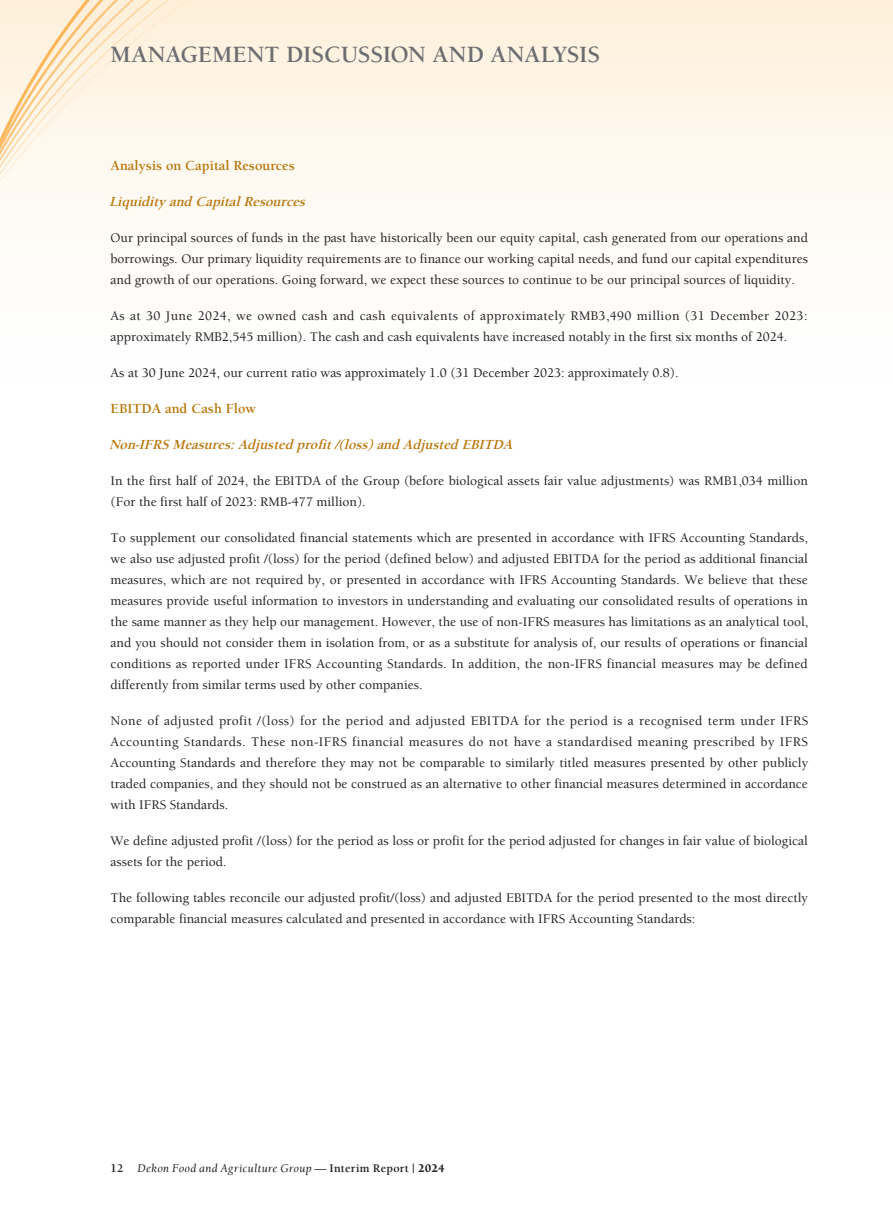
<style>
.page{position:relative;width:893px;height:1212px;background:#fff}
.page>*{position:absolute;margin:0;border:0;box-sizing:border-box;transform-origin:0 0}
.t1{font:700 24px "Berkeley Std";letter-spacing:-.01em;color:#6c6d70}
._05_____H3{font:italic 700 14.25px "Berkeley Std";color:#b8770c}
._04___H2{font:700 14.25px "Berkeley Std";color:#b8770c}
._01_Body_Text{font:500 13.5px/21px "Berkeley Std";color:#231f20}
.t2{font:italic 12px "Berkeley Std";letter-spacing:.025em;color:#231f20}
.s1{font-weight:700;font-style:normal}
.s2{font-weight:900;font-style:normal}
</style>
<div class="page">
<img style="left:0;top:0;width:893px;height:213px">
<h1 class="t1" style="left:111px;top:42px;width:491px">MANAGEMENT DISCUSSION AND ANALYSIS</h1>
<p class="_04___H2" style="left:111px;top:158px;width:186px">Analysis on Capital Resources</p>
<p class="_05_____H3" style="left:109px;top:194px;width:202px">Liquidity and CapitalResources</p>
<p class="_01_Body_Text" style="left:111px;top:228px;width:699px;text-align:justify">Our principal sources of funds in the past have historically been our equity capital, cash generated from our operations and borrowings. Our primary liquidity requirements are to finance our working capital needs, and fund our capital expenditures and growth of our operations. Going forward, we expect these sources to continue to be our principal sources of liquidity.</p>
<p class="_01_Body_Text" style="left:111px;top:306px;width:698px">As at 30 June 2024, we owned cash and cash equivalents of approximately RMB3,490 million (31 December 2023: approximately RMB2,545 million). The cash and cash equivalents have increased notably in the first six months of 2024.</p>
<p class="_01_Body_Text" style="left:111px;top:363px;width:569px">As at 30 June 2024, our current ratio was approximately 1.0 (31 December 2023: approximately 0.8).</p>
<p class="_04___H2" style="left:111px;top:401px;width:147px">EBITDA and Cash Flow</p>
<p class="_05_____H3" style="left:109px;top:437px;width:409px">Non-IFRSMeasures:Adjusted profit/(loss)and Adjusted EBITDA</p>
<p class="_01_Body_Text" style="left:111px;top:471px;width:699px">In the first half of 2024, the EBITDA of the Group (before biological assets fair value adjustments) was RMB1,034 million (For the first half of 2023: RMB-477 million).</p>
<p class="_01_Body_Text" style="left:111px;top:528px;width:699px;text-align:justify">To supplement our consolidated financial statements which are presented in accordance with IFRS Accounting Standards, we also use adjusted profit /(loss) for the period (defined below) and adjusted EBITDA for the period as additional financial measures, which are not required by, or presented in accordance with IFRS Accounting Standards. We believe that these measures provide useful information to investors in understanding and evaluating our consolidated results of operations in the same manner as they help our management. However, the use of non-IFRS measures has limitations as an analytical tool, and you should not consider them in isolation from, or as a substitute for analysis of, our results of operations or financial conditions as reported under IFRS Accounting Standards. In addition, the non-IFRS financial measures may be defined differently from similar terms used by other companies.</p>
<p class="_01_Body_Text" style="left:111px;top:711px;width:699px;text-align:justify">None of adjusted profit /(loss) for the period and adjusted EBITDA for the period is a recognised term under IFRS Accounting Standards. These non-IFRS financial measures do not have a standardised meaning prescribed by IFRS Accounting Standards and therefore they may not be comparable to similarly titled measures presented by other publicly traded companies, and they should not be construed as an alternative to other financial measures determined in accordance with IFRS Standards.</p>
<p class="_01_Body_Text" style="left:111px;top:831px;width:699px">We define adjusted profit /(loss) for the period as loss or profit for the period adjusted for changes in fair value of biological assets for the period.</p>
<p class="_01_Body_Text" style="left:111px;top:888px;width:699px">The following tables reconcile our adjusted profit/(loss) and adjusted EBITDA for the period presented to the most directly comparable financial measures calculated and presented in accordance with IFRS Accounting Standards:</p>
<p class="t2" style="left:111px;top:1162px;width:336px"><span class="s1">12</span> Dekon Food and Agriculture Group — <span class="s1">Interim Report |</span> <span class="s2">2024</span></p>
</div>
